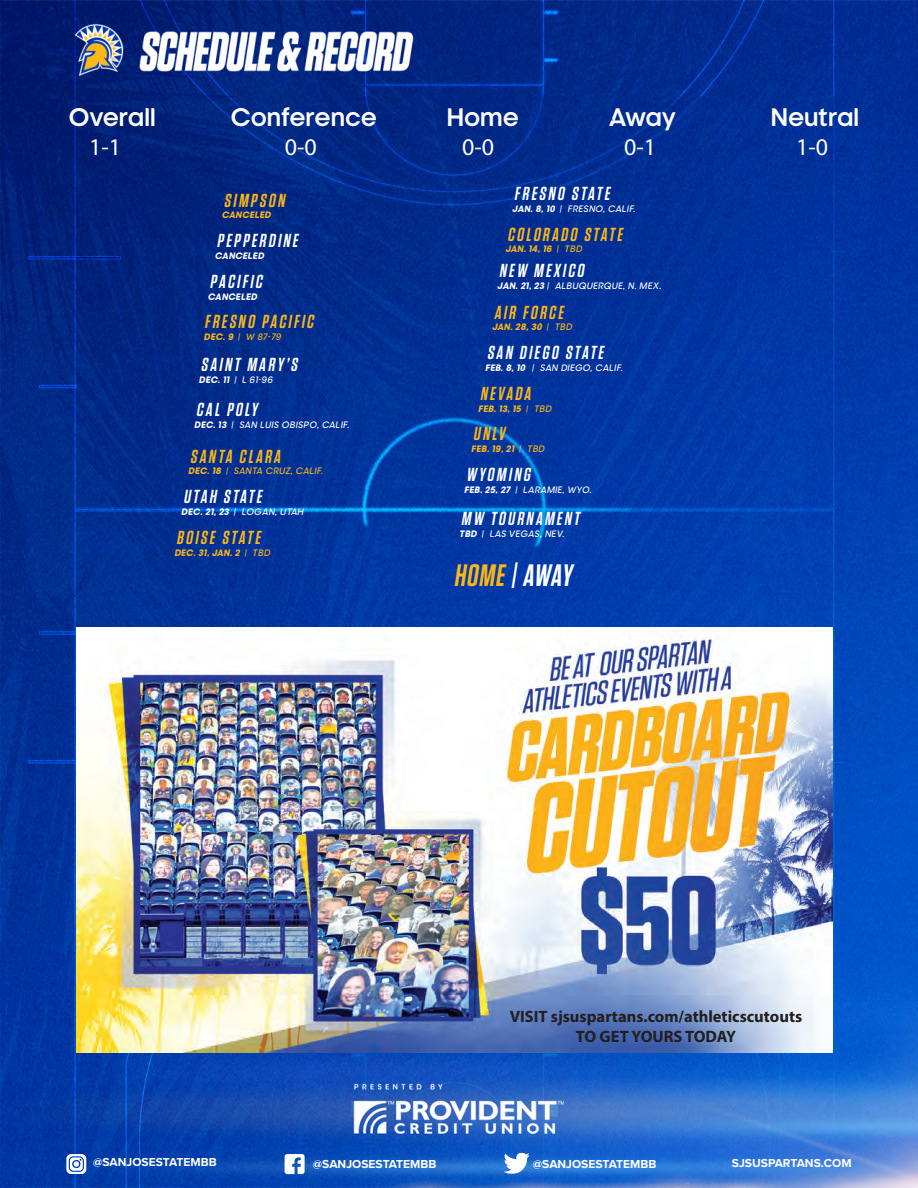
<style>
.page{position:relative;width:918px;height:1188px;background:#fff}
.page>*{position:absolute;margin:0;border:0;box-sizing:border-box;transform-origin:0 0}
.t1{font:italic 600 30.9px "Tungsten";color:#fff}
.t2{font:24px "SJSU Pride AP Regular 255";color:#fff}
.t3{font:24px "Myriad Pro";color:#fff}
.t4{font:italic 600 18.9px "Tungsten";color:#fff}
.t5{font:italic 600 18.9px "Tungsten";color:#fcb619}
.t6{font:700 16.5px/19.8px "Myriad Pro";color:#231f20;text-align:center}
.t7{font:700 12px "Proxima Nova";color:#fff}
.t8{font:italic 8.85px "SJSU Pride AP Light 170";color:#fff}
.t9{font:italic 8.85px "SJSU Pride AP Bold 370";color:#fcb619}
.t10{font:italic 8.85px "SJSU Pride AP Light 170";color:#fcb619}
.t11{font:italic 8.85px "SJSU Pride AP Bold 370";color:#fff}
.s1{font-family:"SJSU Pride AP Bold 370"}
.s2{font-family:"Tungsten";font-weight:700}
.s3{font-family:"SJSU Pride AP Light 170"}
.s4{color:#fcb619}
</style>
<div class="page">
<img style="left:0;top:0;width:918px;height:1188px">
<svg style="left:285px;top:1154px;width:20px;height:20px"></svg>
<svg style="left:66px;top:1154px;width:20px;height:20px"></svg>
<img style="left:498px;top:1145px;width:38px;height:38px">
<img style="left:76px;top:628px;width:756px;height:425px">
<h2 class="t2" style="left:69px;top:107px;width:89px">Overall</h2>
<h2 class="t2" style="left:231px;top:107px;width:148px">Conference</h2>
<h2 class="t2" style="left:447px;top:107px;width:74px">Home</h2>
<h2 class="t2" style="left:609px;top:107px;width:69px">Away</h2>
<h2 class="t2" style="left:771px;top:107px;width:90px">Neutral</h2>
<h2 class="t3" style="left:89px;top:132px;width:33px">1-1</h2>
<h2 class="t3" style="left:285px;top:132px;width:33px">0-0</h2>
<h2 class="t3" style="left:462px;top:132px;width:33px">0-0</h2>
<h2 class="t3" style="left:624px;top:132px;width:33px">0-1</h2>
<h2 class="t3" style="left:796px;top:132px;width:33px">1-0</h2>
<h3 class="t5" style="left:224px;top:190px;width:66px">SIMPSON</h3>
<p class="t9" style="left:222px;top:211px;width:52px">CANCELED</p>
<h3 class="t4" style="left:217px;top:231px;width:86px">PEPPERDINE</h3>
<p class="t11" style="left:215px;top:252px;width:52px">CANCELED</p>
<h3 class="t4" style="left:210px;top:271px;width:57px">PACIFIC</h3>
<p class="t11" style="left:208px;top:292px;width:52px">CANCELED</p>
<h3 class="t5" style="left:204px;top:312px;width:114px">FRESNO PACIFIC</h3>
<p class="t10" style="left:204px;top:333px;width:80px"><span class="s1">DEC. 9</span> <span class="s2">|</span> W 87-79</p>
<h3 class="t4" style="left:201px;top:354px;width:101px">SAINT MARY’S</h3>
<p class="t11" style="left:199px;top:375px;width:77px">DEC. 11 <span class="s2">|</span> <span class="s3">L 61-96</span></p>
<h3 class="t4" style="left:196px;top:400px;width:66px">CAL POLY</h3>
<p class="t8" style="left:194px;top:421px;width:158px"><span class="s1">DEC. 13</span> <span class="s2">|</span> SAN LUIS OBISPO, CALIF.</p>
<h3 class="t5" style="left:190px;top:446px;width:95px">SANTA CLARA</h3>
<p class="t10" style="left:188px;top:467px;width:138px"><span class="s1">DEC. 18</span> <span class="s2">|</span> SANTA CRUZ, CALIF.</p>
<h3 class="t4" style="left:183px;top:487px;width:83px">UTAH STATE</h3>
<p class="t8" style="left:181px;top:508px;width:126px"><span class="s1">DEC. 21, 23</span> <span class="s2">|</span> LOGAN, UTAH</p>
<h3 class="t5" style="left:176px;top:527px;width:89px">BOISE STATE</h3>
<p class="t9" style="left:174px;top:548px;width:99px">DEC. 31, JAN. 2 <span class="s2">|</span> <span class="s3">TBD</span></p>
<h3 class="t4" style="left:514px;top:183px;width:100px">FRESNO STATE</h3>
<p class="t8" style="left:512px;top:205px;width:126px"><span class="s1">JAN. 8, 10</span> <span class="s2">|</span> FRESNO, CALIF.</p>
<h3 class="t5" style="left:507px;top:224px;width:120px">COLORADO STATE</h3>
<p class="t9" style="left:505px;top:245px;width:80px">JAN. 14, 16 <span class="s2">|</span> <span class="s3">TBD</span></p>
<h3 class="t4" style="left:499px;top:261px;width:90px">NEW MEXICO</h3>
<p class="t8" style="left:497px;top:282px;width:167px"><span class="s1">JAN. 21, 23</span> <span class="s2">|</span> ALBUQUERQUE, N. MEX.</p>
<h3 class="t5" style="left:494px;top:302px;width:74px">AIR FORCE</h3>
<p class="t9" style="left:492px;top:323px;width:83px">JAN. 28, 30 <span class="s2">|</span> <span class="s3">TBD</span></p>
<h3 class="t4" style="left:487px;top:343px;width:121px">SAN DIEGO STATE</h3>
<p class="t8" style="left:485px;top:364px;width:141px"><span class="s1">FEB. 8, 10</span> <span class="s2">|</span> SAN DIEGO, CALIF.</p>
<h3 class="t5" style="left:480px;top:383px;width:56px">NEVADA</h3>
<p class="t9" style="left:478px;top:404px;width:77px">FEB. 13, 15 <span class="s2">|</span> <span class="s3">TBD</span></p>
<h3 class="t5" style="left:473px;top:424px;width:37px">UNLV</h3>
<p class="t9" style="left:471px;top:445px;width:77px">FEB. 19, 21 <span class="s2">|</span> <span class="s3">TBD</span></p>
<h3 class="t4" style="left:466px;top:464px;width:69px">WYOMING</h3>
<p class="t8" style="left:464px;top:485px;width:130px"><span class="s1">FEB. 25, 27</span> <span class="s2">|</span> LARAMIE, WYO.</p>
<h3 class="t4" style="left:461px;top:509px;width:123px">MW TOURNAMENT</h3>
<p class="t8" style="left:459px;top:530px;width:108px"><span class="s1">TBD</span> <span class="s2">|</span> LAS VEGAS, NEV.</p>
<h1 class="t1" style="left:454px;top:559px;width:124px"><span class="s4">HOME</span> | AWAY</h1>
<h3 class="t6" style="left:510px;top:1006px;width:294px">VISIT sjsuspartans.com/athleticscutouts<br>TO GET YOURS TODAY</h3>
<h3 class="t7" style="left:93px;top:1153px;width:125px">@SANJOSESTATEMBB</h3>
<h3 class="t7" style="left:313px;top:1155px;width:125px">@SANJOSESTATEMBB</h3>
<h3 class="t7" style="left:732px;top:1154px;width:121px">SJSUSPARTANS.COM</h3>
<h3 class="t7" style="left:533px;top:1155px;width:125px">@SANJOSESTATEMBB</h3>
</div>
